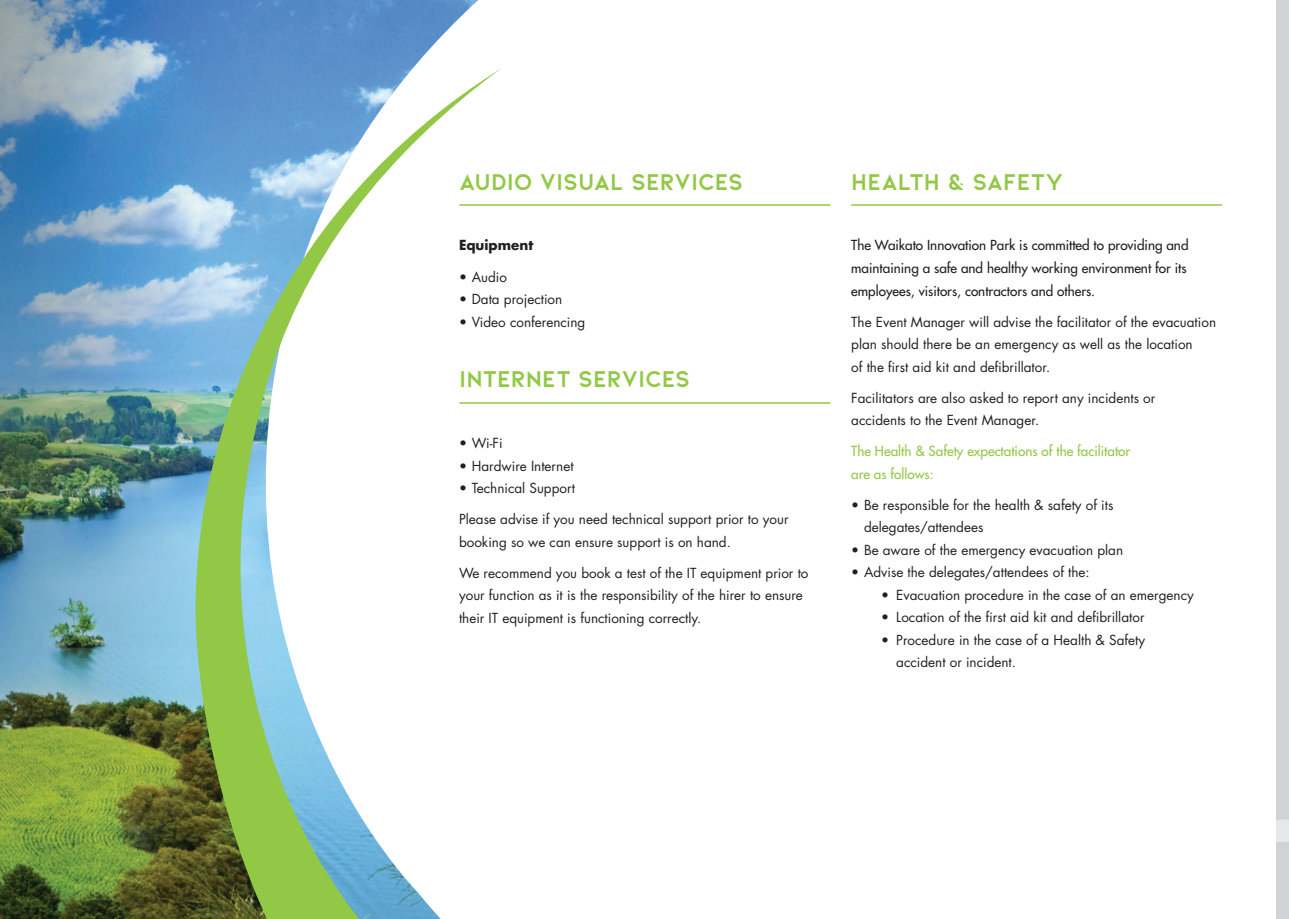
<style>
.page{position:relative;width:1289px;height:919px;background:#fff}
.page>*{position:absolute;margin:0;border:0;box-sizing:border-box;transform-origin:0 0}
.t1{font:700 24px "Kiona";color:#92c846}
.t2{font:13.5px/22.5px "Futura LT";color:#231f20}
.t3{font:13.5px/22.5px "Futura LT";color:#231f20}
.t4{font:13.5px/22.5px "Futura LT";color:#92c846}
.t5{font:700 13.5px "Futura LT";color:#231f20}
</style>
<div class="page">
<img style="left:0;top:0;width:478px;height:918px">
<hr style="left:459px;top:204px;width:371px;height:2px;background:#92c846">
<hr style="left:459px;top:402px;width:371px;height:2px;background:#92c846">
<hr style="left:851px;top:204px;width:371px;height:2px;background:#92c846">
<svg style="left:175px;top:68px;width:327px;height:850px"></svg>
<div style="left:1276px;top:0;width:12px;height:918px;background:#d1d2d4"></div>
<svg style="left:1276px;top:820px;width:12px;height:22px"></svg>
<p class="t1" style="left:459px;top:167px;width:286px">AUDIO VISUAL SERVICES</p>
<p class="t5" style="left:459px;top:236px;width:76px">Equipment</p>
<p class="t2" style="left:459px;top:265px;width:50px">• Audio</p>
<p class="t2" style="left:459px;top:288px;width:105px">• Data projection</p>
<p class="t2" style="left:459px;top:310px;width:128px">• Video conferencing</p>
<p class="t1" style="left:459px;top:365px;width:233px">INTERNET SERVICES</p>
<p class="t2" style="left:459px;top:432px;width:45px">• Wi-Fi</p>
<p class="t2" style="left:459px;top:454px;width:116px">• Hardwire Internet</p>
<p class="t2" style="left:459px;top:477px;width:118px">• Technical Support</p>
<p class="t2" style="left:459px;top:508px;width:331px">Please advise if you need technical support prior to your booking so we can ensure support is on hand.</p>
<p class="t2" style="left:459px;top:561px;width:351px">We recommend you book a test of the IT equipment prior to your function as it is the responsibility of the hirer to ensure their IT equipment is functioning correctly.</p>
<p class="t1" style="left:851px;top:167px;width:213px">HEALTH &amp; SAFETY</p>
<p class="t3" style="left:851px;top:234px;width:339px">The Waikato Innovation Park is committed to providing and maintaining a safe and healthy working environment for its employees, visitors, contractors and others.</p>
<p class="t2" style="left:851px;top:310px;width:366px">The Event Manager will advise the facilitator of the evacuation plan should there be an emergency as well as the location<br>of the first aid kit and defibrillator.</p>
<p class="t2" style="left:851px;top:386px;width:305px">Facilitators are also asked to report any incidents or accidents to the Event Manager.</p>
<p class="t4" style="left:851px;top:440px;width:280px">The Health &amp; Safety expectations of the facilitator are as follows:</p>
<p class="t2" style="left:864px;top:493px;width:251px;text-indent:-13px">• Be responsible for the health &amp; safety of its delegates/attendees</p>
<p class="t2" style="left:851px;top:538px;width:273px">• Be aware of the emergency evacuation plan</p>
<p class="t2" style="left:851px;top:561px;width:240px">• Advise the delegates/attendees of the:</p>
<p class="t2" style="left:881px;top:583px;width:314px">• Evacuation procedure in the case of an emergency</p>
<p class="t2" style="left:881px;top:606px;width:265px">• Location of the first aid kit and defibrillator</p>
<p class="t2" style="left:896px;top:628px;width:250px;text-indent:-15px">• Procedure in the case of a Health &amp; Safety accident or incident.</p>
</div>
